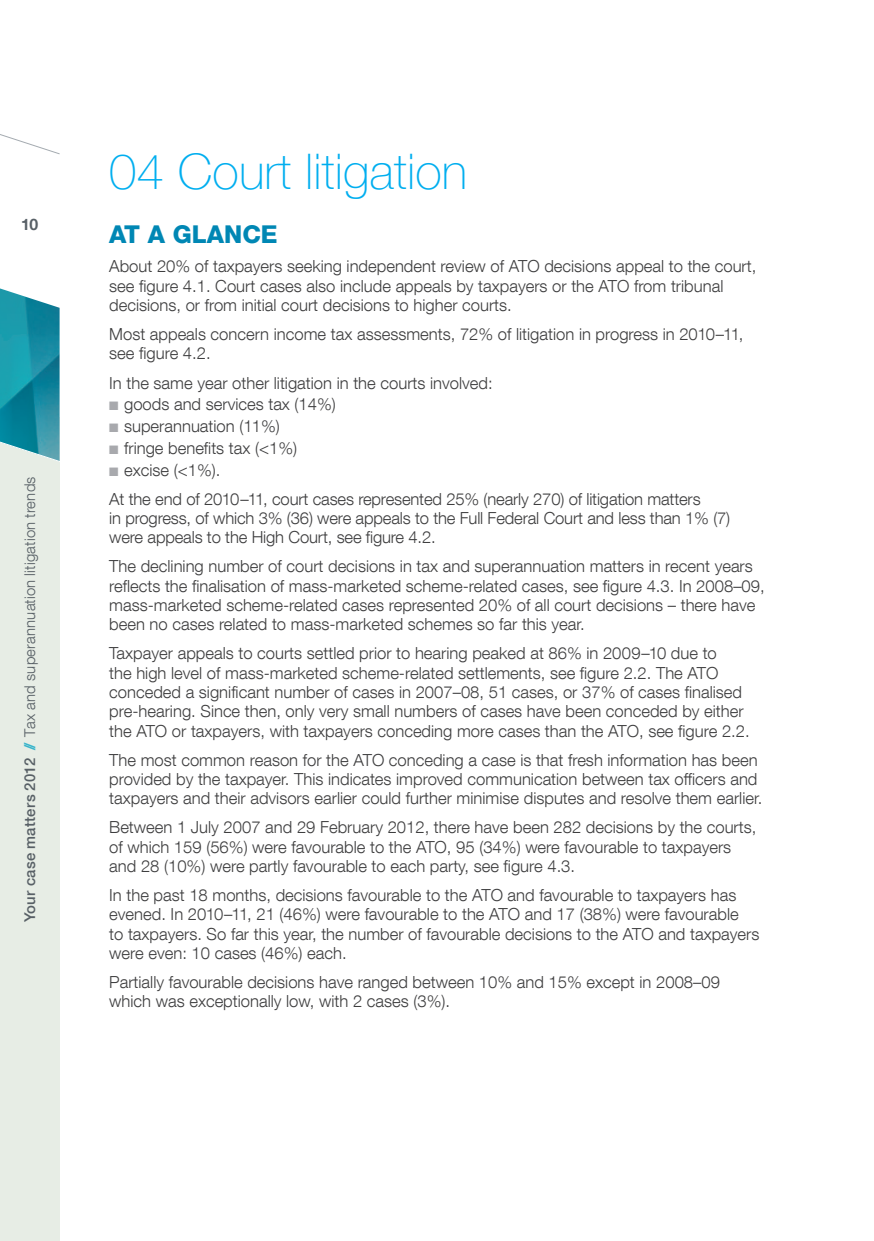
<style>
.page{position:relative;width:874px;height:1241px;background:#fff}
.page>*{position:absolute;margin:0;border:0;box-sizing:border-box;transform-origin:0 0}
.t1{font:100 49px "Helvetica Neue LT Com";letter-spacing:.005em;color:#00aeef}
.t2{font:800 24.5px "Helvetica Neue LT Com";color:#0087b4}
.t3{font:300 16.62px/19.2px "Helvetica Neue LT Com";color:#3e3e3f}
.t4{font:700 15.75px "Helvetica Neue LT Com";color:#586066}
.t5{font:300 14.88px "Helvetica Neue LT Com";letter-spacing:.015em;color:#586066}
.s1{font-weight:500}
.s2{font-weight:500;color:#37b4cb}
.s3{color:#a8a9ad}
</style>
<div class="page">
<div style="left:0;top:417px;width:60px;height:823px;background:#e7ede5"></div>
<img style="left:0;top:288px;width:60px;height:145px">
<svg style="left:0;top:134px;width:60px;height:21px"></svg>
<svg style="left:0;top:433px;width:60px;height:29px"></svg>
<p class="t4" style="left:21px;top:214px;width:18px">10</p>
<p class="t5" style="left:21px;top:922px;width:447px;rotate:-90deg"><span class="s1">Your case matters 2012</span> <span class="s2">//</span> Tax and superannuation litigation trends</p>
<h1 class="t1" style="left:109px;top:142px;width:359px">04 Court litigation</h1>
<h2 class="t2" style="left:109px;top:220px;width:170px">AT A GLANCE</h2>
<p class="t3" style="left:109px;top:256px;width:648px">About 20% of taxpayers seeking independent review of ATO decisions appeal to the court, see figure 4.1. Court cases also include appeals by taxpayers or the ATO from tribunal decisions, or from initial court decisions to higher courts.</p>
<p class="t3" style="left:109px;top:324px;width:635px">Most appeals concern income tax assessments, 72% of litigation in progress in 2010–11, see figure 4.2.</p>
<p class="t3" style="left:109px;top:372px;width:385px">In the same year other litigation in the courts involved:</p>
<p class="t3" style="left:109px;top:394px;width:228px"><span class="s3">■</span> goods and services tax (14%)</p>
<p class="t3" style="left:109px;top:416px;width:172px"><span class="s3">■</span> superannuation (11%)</p>
<p class="t3" style="left:109px;top:438px;width:189px"><span class="s3">■</span> fringe benefits tax (&lt;1%)</p>
<p class="t3" style="left:109px;top:454px;width:592px;line-height:29.2px"><span class="s3">■</span> excise (&lt;1%).<br>At the end of 2010–11, court cases represented 25% (nearly 270) of litigation matters</p>
<p class="t3" style="left:109px;top:508px;width:622px">in progress, of which 3% (36) were appeals to the Full Federal Court and less than 1% (7) were appeals to the High Court, see figure 4.2.</p>
<p class="t3" style="left:109px;top:556px;width:656px">The declining number of court decisions in tax and superannuation matters in recent years reflects the finalisation of mass-marketed scheme-related cases, see figure 4.3. In 2008–09, mass-marketed scheme-related cases represented 20% of all court decisions – there have been no cases related to mass-marketed schemes so far this year.</p>
<p class="t3" style="left:109px;top:643px;width:641px">Taxpayer appeals to courts settled prior to hearing peaked at 86% in 2009–10 due to<br>the high level of mass‑marketed scheme-related settlements, see figure 2.2. The ATO conceded a significant number of cases in 2007–08, 51 cases, or 37% of cases finalised pre-hearing. Since then, only very small numbers of cases have been conceded by either the ATO or taxpayers, with taxpayers conceding more cases than the ATO, see figure 2.2.</p>
<p class="t3" style="left:109px;top:749px;width:654px">The most common reason for the ATO conceding a case is that fresh information has been provided by the taxpayer. This indicates improved communication between tax officers and taxpayers and their advisors earlier could further minimise disputes and resolve them earlier.</p>
<p class="t3" style="left:109px;top:817px;width:648px">Between 1 July 2007 and 29 February 2012, there have been 282 decisions by the courts, of which 159 (56%) were favourable to the ATO, 95 (34%) were favourable to taxpayers and 28 (10%) were partly favourable to each party, see figure 4.3.</p>
<p class="t3" style="left:109px;top:885px;width:651px">In the past 18 months, decisions favourable to the ATO and favourable to taxpayers has evened. In 2010–11, 21 (46%) were favourable to the ATO and 17 (38%) were favourable<br>to taxpayers. So far this year, the number of favourable decisions to the ATO and taxpayers were even: 10 cases (46%) each.</p>
<p class="t3" style="left:109px;top:972px;width:612px">Partially favourable decisions have ranged between 10% and 15% except in 2008–09 which was exceptionally low, with 2 cases (3%).</p>
</div>
